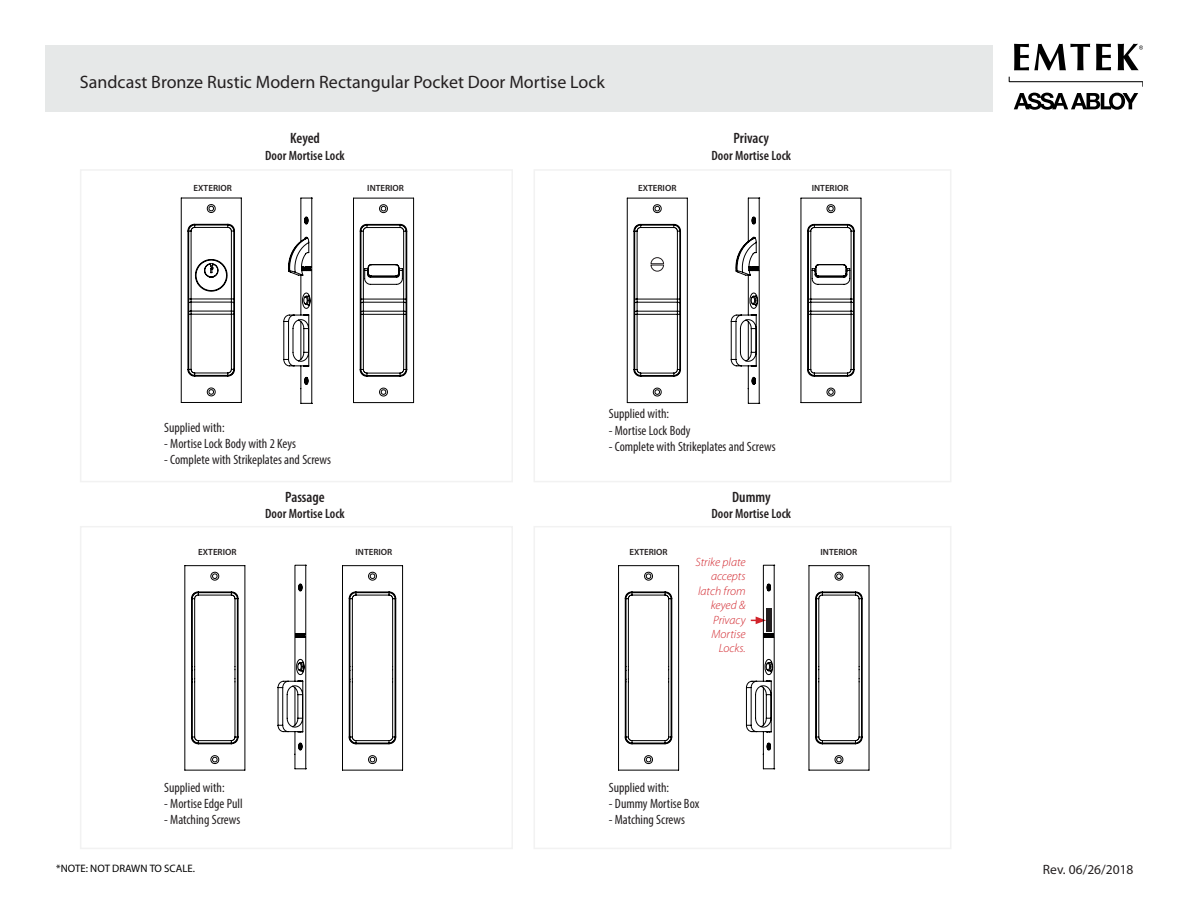
<style>
.page{position:relative;width:1188px;height:918px;background:#fff}
.page>*{position:absolute;margin:0;border:0;box-sizing:border-box;transform-origin:0 0}
.t1{font:18px "Myriad Pro";color:#231f20}
.t2{font:600 condensed 15px "Myriad Pro";color:#231f20}
.t3{font:condensed 13.5px "Myriad Pro";color:#231f20}
.t4{font:600 condensed 13.5px "Myriad Pro";color:#231f20}
.t5{font:13.5px "Myriad Pro";color:#231f20}
.t6{font:italic 300 12px/14.4px "Myriad Pro";color:#d1232a;text-align:right}
.t7{font:10.8px "Myriad Pro";color:#000}
.t8{font:600 9px "Myriad Pro";color:#231f20}
</style>
<div class="page">
<svg style="left:1009px;top:77px;width:134px;height:10px"></svg>
<svg style="left:1014px;top:93px;width:124px;height:17px"></svg>
<svg style="left:1014px;top:44px;width:76px;height:26px"></svg>
<svg style="left:1096px;top:44px;width:15px;height:26px"></svg>
<svg style="left:1118px;top:44px;width:25px;height:26px"></svg>
<div style="left:45px;top:45px;width:948px;height:66px;background:#e6e8e8"></div>
<div style="left:80px;top:526px;width:433px;height:323px;border:2px solid #f2f2f2"></div>
<svg style="left:278px;top:565px;width:29px;height:204px"></svg>
<div style="left:534px;top:526px;width:417px;height:323px;border:2px solid #f2f2f2"></div>
<svg style="left:746px;top:565px;width:29px;height:204px"></svg>
<div style="left:766px;top:608px;width:6px;height:23px;background:#231f20"></div>
<div style="left:534px;top:169px;width:417px;height:313px;border:2px solid #f2f2f2"></div>
<div style="left:80px;top:169px;width:433px;height:313px;border:2px solid #f2f2f2"></div>
<svg style="left:283px;top:198px;width:30px;height:206px"></svg>
<svg style="left:731px;top:198px;width:29px;height:206px"></svg>
<svg style="left:181px;top:198px;width:61px;height:205px"></svg>
<svg style="left:185px;top:565px;width:60px;height:205px"></svg>
<svg style="left:342px;top:565px;width:61px;height:205px"></svg>
<svg style="left:618px;top:565px;width:61px;height:205px"></svg>
<svg style="left:809px;top:565px;width:60px;height:205px"></svg>
<svg style="left:353px;top:198px;width:61px;height:205px"></svg>
<svg style="left:627px;top:198px;width:61px;height:205px"></svg>
<svg style="left:801px;top:198px;width:60px;height:205px"></svg>
<h1 class="t1" style="left:80px;top:71px;width:526px">Sandcast Bronze Rustic Modern Rectangular Pocket Door Mortise Lock</h1>
<p class="t2" style="left:290px;top:129px;width:31px">Keyed</p>
<p class="t4" style="left:265px;top:147px;width:81px">Door Mortise Lock</p>
<p class="t8" style="left:194px;top:182px;width:40px">EXTERIOR</p>
<p class="t8" style="left:367px;top:182px;width:38px">INTERIOR</p>
<p class="t2" style="left:734px;top:129px;width:37px">Privacy</p>
<p class="t4" style="left:712px;top:147px;width:81px">Door Mortise Lock</p>
<p class="t8" style="left:638px;top:182px;width:40px">EXTERIOR</p>
<p class="t8" style="left:812px;top:182px;width:38px">INTERIOR</p>
<p class="t3" style="left:164px;top:419px;width:62px">Supplied with:</p>
<p class="t3" style="left:164px;top:435px;width:133px">- Mortise Lock Body with 2 Keys</p>
<p class="t3" style="left:164px;top:452px;width:168px">- Complete with Strikeplates and Screws</p>
<p class="t2" style="left:285px;top:487px;width:41px">Passage</p>
<p class="t4" style="left:265px;top:505px;width:81px">Door Mortise Lock</p>
<p class="t8" style="left:198px;top:546px;width:40px">EXTERIOR</p>
<p class="t8" style="left:356px;top:546px;width:38px">INTERIOR</p>
<p class="t3" style="left:164px;top:779px;width:62px">Supplied with:</p>
<p class="t3" style="left:164px;top:795px;width:80px">- Mortise Edge Pull</p>
<p class="t3" style="left:164px;top:811px;width:78px">- Matching Screws</p>
<p class="t7" style="left:56px;top:861px;width:140px">*NOTE: NOT DRAWN TO SCALE.</p>
<p class="t3" style="left:609px;top:406px;width:62px">Supplied with:</p>
<p class="t3" style="left:609px;top:422px;width:83px">- Mortise Lock Body</p>
<p class="t3" style="left:609px;top:438px;width:168px">- Complete with Strikeplates and Screws</p>
<p class="t2" style="left:732px;top:487px;width:40px">Dummy</p>
<p class="t4" style="left:712px;top:505px;width:81px">Door Mortise Lock</p>
<p class="t8" style="left:629px;top:546px;width:40px">EXTERIOR</p>
<p class="t8" style="left:821px;top:546px;width:38px">INTERIOR</p>
<p class="t6" style="left:696px;top:555px;width:52px">Strike plate accepts latch from keyed &amp;<br>Privacy<br>Mortise<br>Locks.</p>
<p class="t3" style="left:609px;top:779px;width:62px">Supplied with:</p>
<p class="t3" style="left:609px;top:795px;width:92px">- Dummy Mortise Box</p>
<p class="t3" style="left:609px;top:811px;width:78px">- Matching Screws</p>
<p class="t5" style="left:1043px;top:861px;width:92px">Rev. 06/26/2018</p>
</div>
